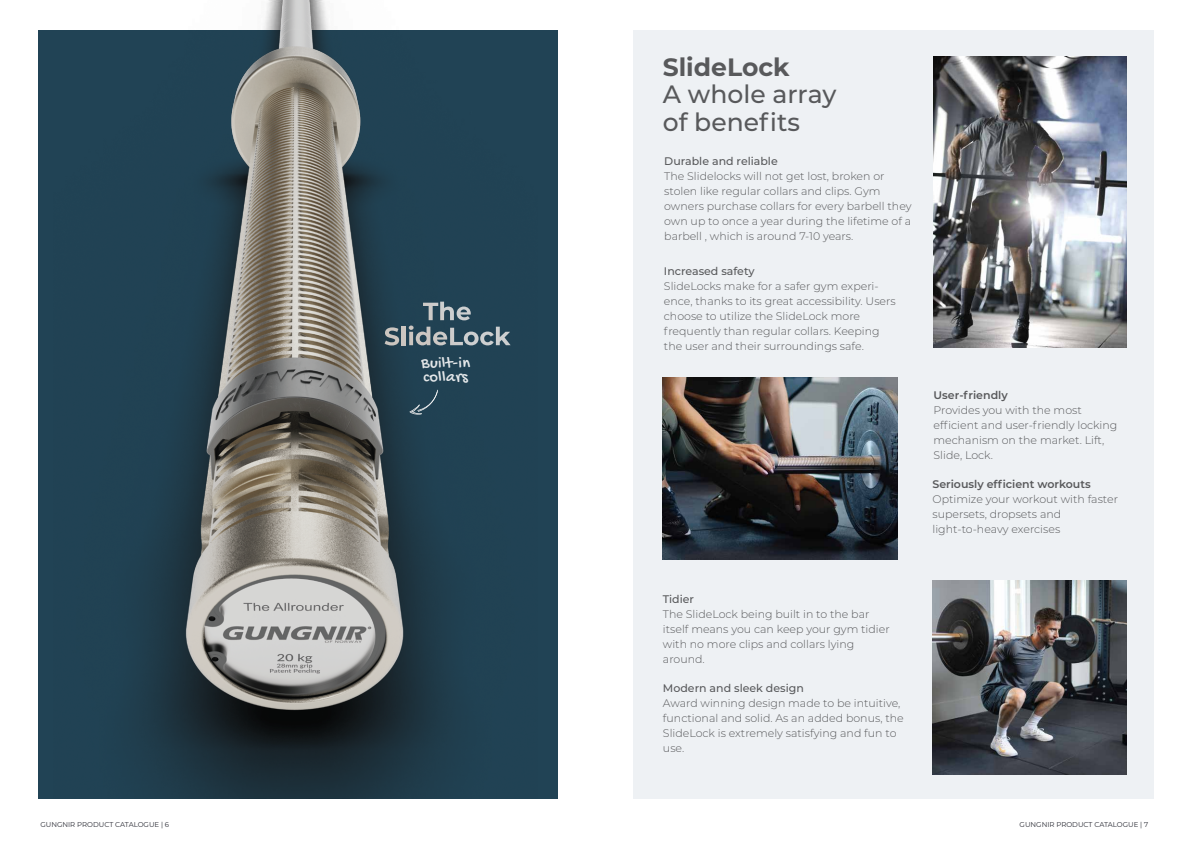
<style>
.page{position:relative;width:1192px;height:843px;background:#fff}
.page>*{position:absolute;margin:0;border:0;box-sizing:border-box;transform-origin:0 0}
.t1{font:500 25.1px/27.8px "Montserrat";color:#58595b}
.t2{font:700 25.1px "Montserrat";color:#58595b}
.t3{font:16.4px/13.2px "Gochi Hand";letter-spacing:.02em;color:#fff}
.t4{font:300 11px/15px "Montserrat";color:#58595b}
.t5{font:500 11px "Montserrat";color:#58595b}
.t6{font:600 11px "Montserrat";color:#58595b}
.t7{font:7px "Montserrat";color:#2b2c35}
</style>
<div class="page">
<div style="left:39px;top:30px;width:519px;height:768px;background:#214355"></div>
<img style="left:142px;top:0;width:369px;height:773px">
<div style="left:633px;top:30px;width:520px;height:768px;background:#eef1f4"></div>
<img style="left:663px;top:377px;width:234px;height:182px">
<svg style="left:384px;top:327px;width:15px;height:18px"></svg>
<hr style="left:402px;top:326px;width:3px;height:19px;background:#cbc6c0">
<svg style="left:409px;top:301px;width:101px;height:44px"></svg>
<img style="left:933px;top:580px;width:193px;height:193px">
<img style="left:933px;top:57px;width:193px;height:290px">
<img style="left:41px;top:773px;width:1113px;height:26px">
<h1 class="t2" style="left:663px;top:48px;width:128px">SlideLock</h1>
<h1 class="t1" style="left:663px;top:79px;width:175px">A whole array of benefits</h1>
<p class="t5" style="left:664px;top:154px;width:115px">Durable and reliable</p>
<p class="t4" style="left:664px;top:168px;width:249px">The Slidelocks will not get lost, broken or stolen like regular collars and clips. Gym owners purchase collars for every barbell they own up to once a year during the lifetime of a barbell , which is around 7-10 years.</p>
<h2 class="t3" style="left:421px;top:357px;width:50px">Built-in collars</h2>
<p class="t5" style="left:664px;top:263px;width:92px">Increased safety</p>
<p class="t4" style="left:664px;top:278px;width:233px">SlideLocks make for a safer gym experi&shy;ence, thanks to its great accessibility. Users choose to utilize the SlideLock more frequently than regular collars. Keeping the user and their surroundings safe.</p>
<p class="t5" style="left:663px;top:591px;width:33px">Tidier</p>
<p class="t4" style="left:663px;top:606px;width:228px">The SlideLock being built in to the bar itself means you can keep your gym tidier with no more clips and collars lying around.</p>
<p class="t5" style="left:663px;top:680px;width:142px">Modern and sleek design</p>
<p class="t4" style="left:663px;top:695px;width:242px">Award winning design made to be intuitive, functional and solid. As an added bonus, the SlideLock is extremely satisfying and fun to use.</p>
<p class="t6" style="left:933px;top:387px;width:76px">User-friendly</p>
<p class="t4" style="left:933px;top:402px;width:185px">Provides you with the most efficient and user-friendly locking mechanism on the market. Lift,<br>Slide, Lock.</p>
<p class="t6" style="left:932px;top:476px;width:160px">Seriously efficient workouts</p>
<p class="t4" style="left:932px;top:491px;width:187px">Optimize your workout with faster supersets, dropsets and light-to-heavy exercises</p>
<p class="t7" style="left:40px;top:819px;width:130px">GUNGNIR PRODUCT CATALOGUE | 6</p>
<p class="t7" style="left:1019px;top:819px;width:130px">GUNGNIR PRODUCT CATALOGUE | 7</p>
</div>
